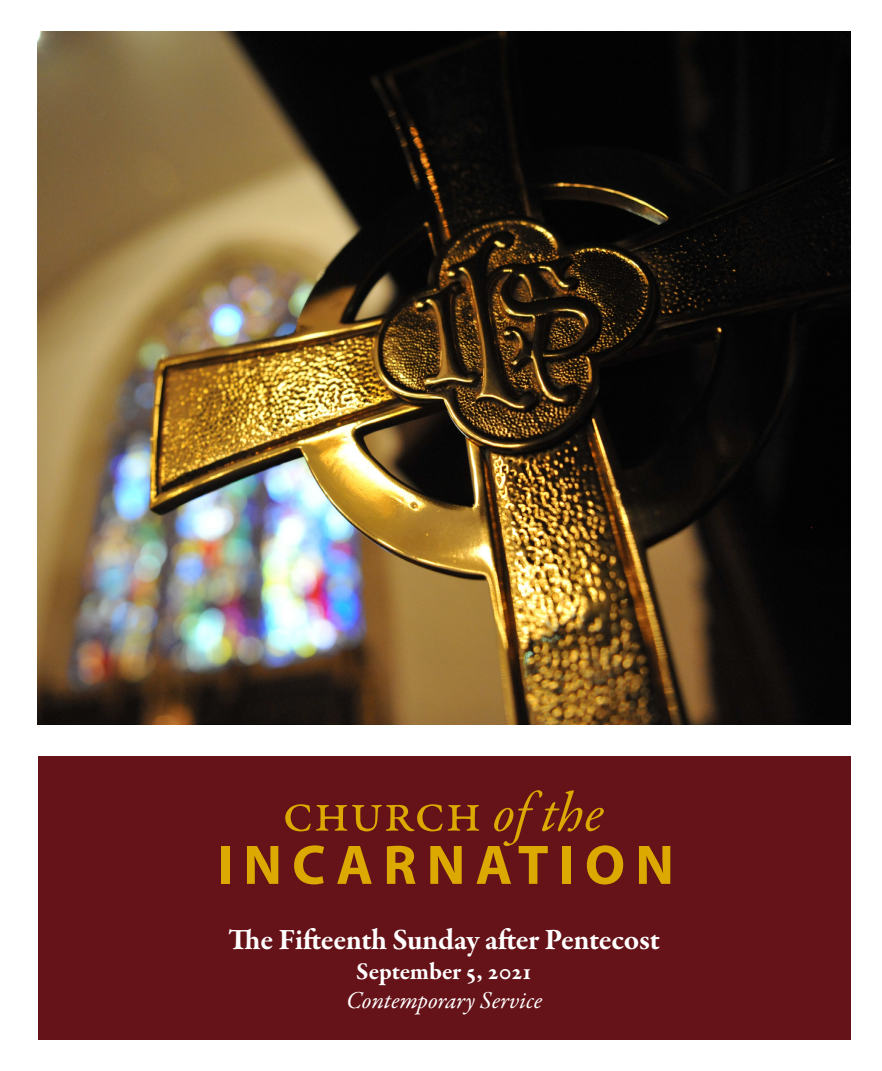
<style>
.page{position:relative;width:882px;height:1071px;background:#fff}
.page>*{position:absolute;margin:0;border:0;box-sizing:border-box;transform-origin:0 0}
.t1{font:56.18px "Garamond Premr Pro";color:#dba900}
.t2{font:700 56.18px "Myriad Pro";letter-spacing:.18em;color:#dba900}
.t3{font:700 30.1px "Garamond Premr Pro";letter-spacing:-.015em;color:#fff}
.t4{font:italic 24.5px "Garamond Premr Pro";color:#fff}
.t5{font:700 24.5px "Garamond Premr Pro";letter-spacing:-.01em;color:#fff}
.s1{font-style:italic}
</style>
<div class="page">
<div style="left:38px;top:756px;width:812px;height:284px;background:#651318"></div>
<img style="left:38px;top:32px;width:812px;height:692px">
<p class="t1" style="left:282px;top:779px;width:323px">church <span class="s1">of the</span></p>
<p class="t2" style="left:217px;top:828px;width:458px">INCARNATION</p>
<p class="t3" style="left:228px;top:921px;width:433px">The Fifteenth Sunday after Pentecost</p>
<p class="t5" style="left:356px;top:956px;width:177px">September 5, 2021</p>
<p class="t4" style="left:346px;top:985px;width:198px">Contemporary Service</p>
</div>
